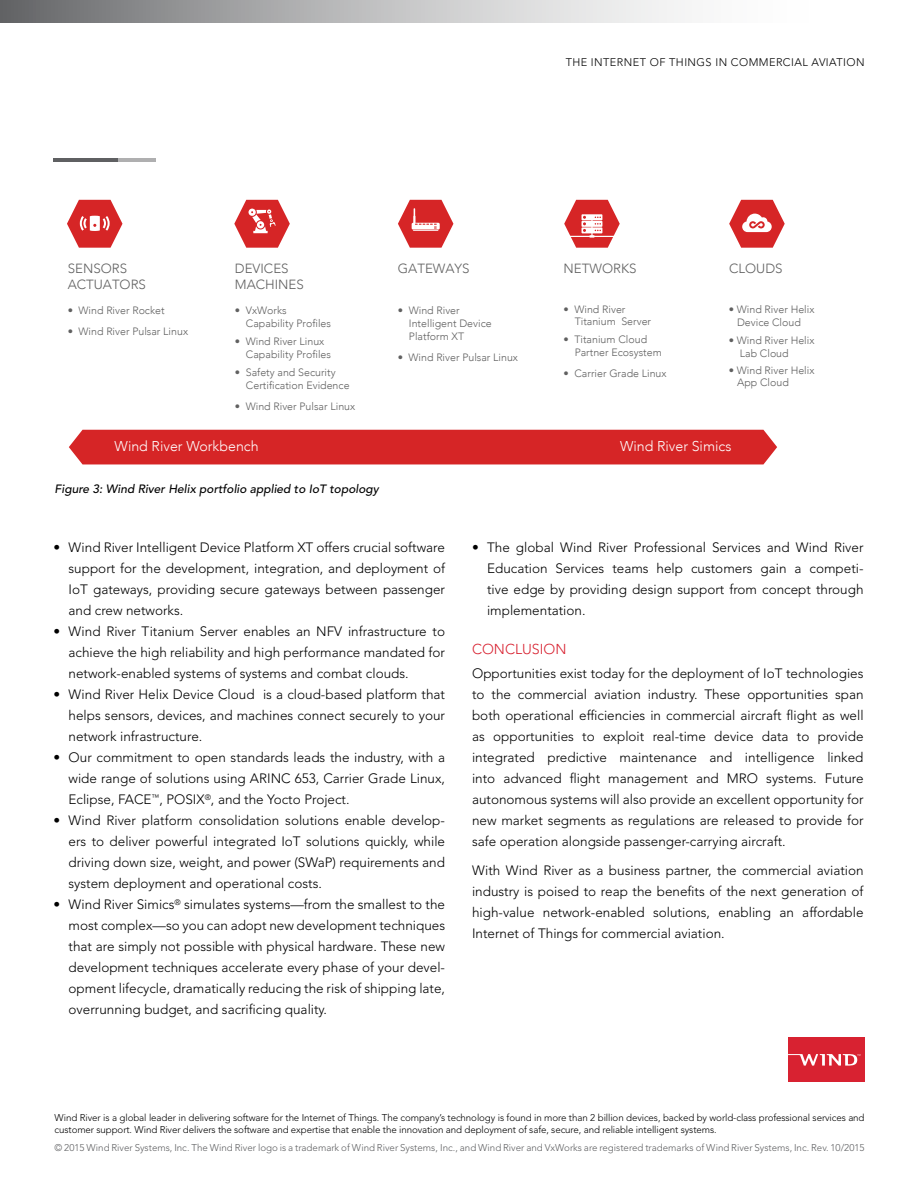
<style>
.page{position:relative;width:918px;height:1188px;background:#fff}
.page>*{position:absolute;margin:0;border:0;box-sizing:border-box;transform-origin:0 0}
.t1{font:300 14.25px "Avenir";color:#fff}
.t2{font:300 14.25px "Avenir LT Std";color:#d82231}
.t3{font:300 13.5px/21px "Avenir LT Std";color:#000;text-align:justify}
.t4{font:300 13.35px/15.9px "Avenir";color:#606060}
.t5{font:italic 500 12px "Avenir LT Std";color:#000}
.t6{font:300 10.95px "Avenir LT Std";letter-spacing:.04em;color:#000}
.t7{font:300 10.65px/12.8px "Avenir";color:#606060}
.t8{font:300 9.75px/12px "Avenir LT Std";letter-spacing:-.01em;color:#000}
.t9{font:300 9.75px "Avenir LT Std";color:#5f6062}
</style>
<div class="page">
<hr style="left:91px;top:158px;width:65px;height:4px;background:#afafb0">
<hr style="left:54px;top:158px;width:64px;height:4px;background:#5f6062">
<svg style="left:0;top:0;width:685px;height:22px;background:#b4b5b6"></svg>
<svg style="left:564px;top:200px;width:56px;height:48px"></svg>
<svg style="left:729px;top:200px;width:56px;height:48px"></svg>
<svg style="left:67px;top:200px;width:56px;height:48px"></svg>
<svg style="left:234px;top:200px;width:56px;height:48px"></svg>
<svg style="left:398px;top:200px;width:55px;height:48px"></svg>
<div style="left:69px;top:430px;width:708px;height:34px;background:#d62526"></div>
<div style="left:788px;top:1038px;width:77px;height:44px;background:#d82231"></div>
<svg style="left:788px;top:1054px;width:72px;height:12px"></svg>
<p class="t6" style="left:566px;top:56px;width:300px">THE INTERNET OF THINGS IN COMMERCIAL AVIATION</p>
<p class="t4" style="left:68px;top:260px;width:61px">SENSORS</p>
<p class="t4" style="left:729px;top:260px;width:55px">CLOUDS</p>
<p class="t4" style="left:68px;top:276px;width:80px">ACTUATORS</p>
<p class="t7" style="left:68px;top:304px;width:98px">• Wind River Rocket</p>
<p class="t7" style="left:68px;top:325px;width:122px">• Wind River Pulsar Linux</p>
<p class="t4" style="left:235px;top:260px;width:70px">DEVICES<br>MACHINES</p>
<p class="t4" style="left:398px;top:260px;width:73px">GATEWAYS</p>
<p class="t4" style="left:564px;top:260px;width:74px">NETWORKS</p>
<p class="t7" style="left:575px;top:303px;width:78px;text-indent:-11px">• Wind River<br>Titanium Server</p>
<p class="t7" style="left:575px;top:333px;width:89px;text-indent:-11px">• Titanium Cloud<br>Partner Ecosystem</p>
<p class="t7" style="left:564px;top:367px;width:105px">• Carrier Grade Linux</p>
<p class="t7" style="left:729px;top:303px;width:87px;text-align:center">• Wind River Helix<br>Device Cloud</p>
<p class="t7" style="left:740px;top:334px;width:76px;text-indent:-11px">• Wind River Helix<br>Lab Cloud</p>
<p class="t7" style="left:737px;top:364px;width:79px;text-indent:-8px">• Wind River Helix<br>App Cloud</p>
<p class="t7" style="left:409px;top:304px;width:84px;text-indent:-11px">• Wind River<br>Intelligent Device<br>Platform XT</p>
<p class="t7" style="left:246px;top:304px;width:87px;text-indent:-11px">• VxWorks<br>Capability Profiles</p>
<p class="t7" style="left:246px;top:335px;width:87px;text-indent:-11px">• Wind River Linux<br>Capability Profiles</p>
<p class="t7" style="left:246px;top:366px;width:105px;text-indent:-11px">• Safety and Security<br>Certification Evidence</p>
<p class="t7" style="left:398px;top:351px;width:122px">• Wind River Pulsar Linux</p>
<p class="t7" style="left:235px;top:400px;width:122px">• Wind River Pulsar Linux</p>
<p class="t1" style="left:115px;top:438px;width:145px">Wind River Workbench</p>
<p class="t1" style="left:620px;top:438px;width:113px">Wind River Simics</p>
<p class="t5" style="left:55px;top:482px;width:326px">Figure 3: Wind River Helix portfolio applied to IoT topology</p>
<p class="t3" style="left:69px;top:537px;width:378px;text-indent:-15px">• Wind River Intelligent Device Platform XT offers crucial software support for the development, integration, and deployment of IoT gateways, providing secure gateways between passenger and crew networks.</p>
<p class="t3" style="left:69px;top:621px;width:378px;text-indent:-15px">• Wind River Titanium Server enables an NFV infrastructure to achieve the high reliability and high performance mandated for network-enabled systems of systems and combat clouds.</p>
<p class="t3" style="left:69px;top:684px;width:378px;text-indent:-15px">• Wind River Helix Device Cloud is a cloud-based platform that helps sensors, devices, and machines connect securely to your network infrastructure.</p>
<p class="t3" style="left:69px;top:747px;width:378px;text-indent:-15px">• Our commitment to open standards leads the industry, with a wide range of solutions using ARINC 653, Carrier Grade Linux, Eclipse, FACE<sup>™</sup>, POSIX<sup>®</sup>, and the Yocto Project.</p>
<p class="t3" style="left:69px;top:810px;width:378px;text-indent:-15px">• Wind River platform consolidation solutions enable develop&shy;ers to deliver powerful integrated IoT solutions quickly, while driving down size, weight, and power (SWaP) requirements and system deployment and operational costs.</p>
<p class="t3" style="left:69px;top:894px;width:378px;text-indent:-15px">• Wind River Simics<sup>®</sup> simulates systems—from the smallest to the most complex—so you can adopt new development techniques that are simply not possible with physical hardware. These new development techniques accelerate every phase of your devel&shy;opment lifecycle, dramatically reducing the risk of shipping late, overrunning budget, and sacrificing quality.</p>
<p class="t3" style="left:487px;top:537px;width:378px;text-indent:-15px">• The global Wind River Professional Services and Wind River Education Services teams help customers gain a competi&shy;tive edge by providing design support from concept through implementation.</p>
<p class="t2" style="left:472px;top:641px;width:96px">CONCLUSION</p>
<p class="t3" style="left:472px;top:663px;width:393px">Opportunities exist today for the deployment of IoT technologies to the commercial aviation industry. These opportunities span both operational efficiencies in commercial aircraft flight as well as opportunities to exploit real-time device data to provide integrated predictive maintenance and intelligence linked into advanced flight management and MRO systems. Future autonomous systems will also provide an excellent opportunity for new market segments as regulations are released to provide for safe operation alongside passenger-carrying aircraft.</p>
<p class="t3" style="left:472px;top:860px;width:393px">With Wind River as a business partner, the commercial aviation industry is poised to reap the benefits of the next generation of high-value network-enabled solutions, enabling an affordable Internet of Things for commercial aviation.</p>
<p class="t8" style="left:55px;top:1112px;width:811px">Wind River is a global leader in delivering software for the Internet of Things. The company’s technology is found in more than 2 billion devices, backed by world-class professional services and customer support. Wind River delivers the software and expertise that enable the innovation and deployment of safe, secure, and reliable intelligent systems.</p>
<p class="t9" style="left:55px;top:1142px;width:812px">© 2015 Wind River Systems, Inc. The Wind River logo is a trademark of Wind River Systems, Inc., and Wind River and VxWorks are registered trademarks of Wind River Systems, Inc. Rev. 10/2015</p>
</div>
